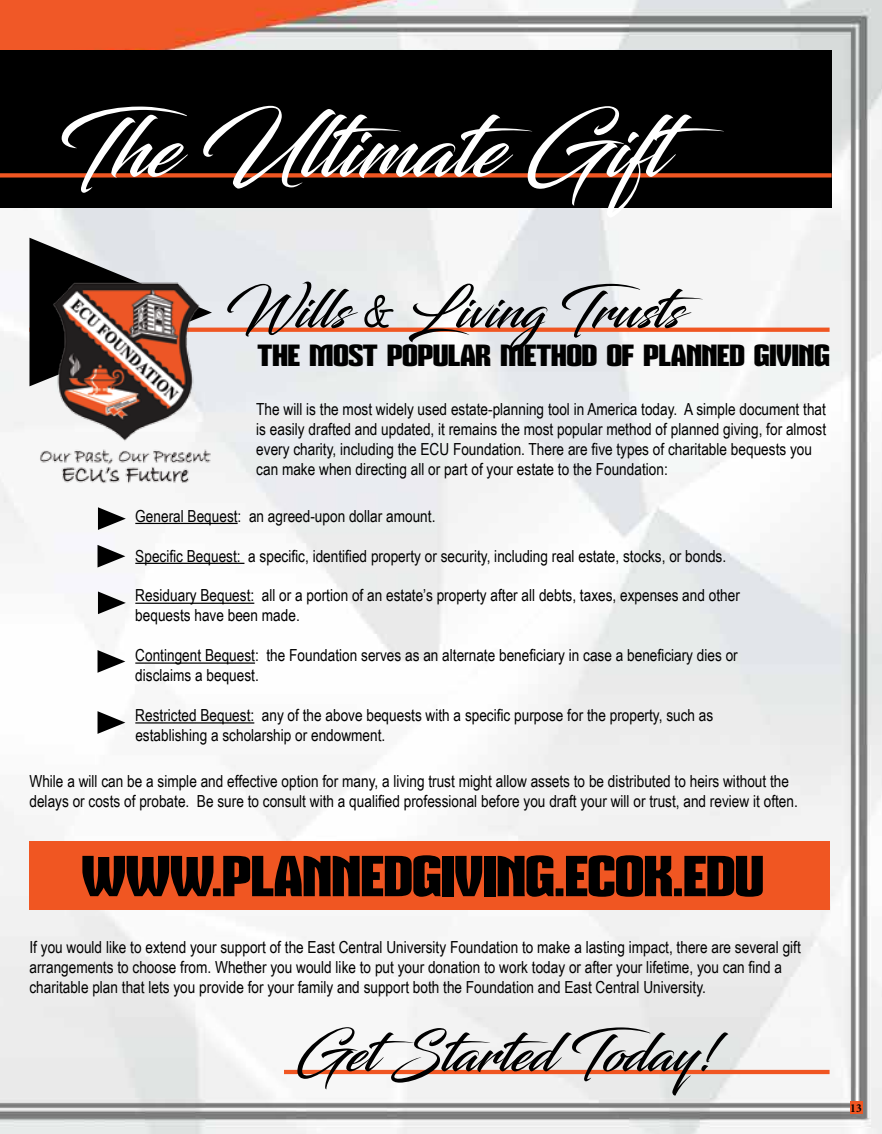
<style>
.page{position:relative;width:882px;height:1134px;background:#fff}
.page>*{position:absolute;margin:0;border:0;box-sizing:border-box;transform-origin:0 0}
.t1{font:84px "Blacksword";color:#fff}
.t2{font:56px "Mikodacs PCS";color:#000}
.t3{font:52.5px "Blacksword";color:#000}
.t4{font:29.75px "Mikodacs PCS";color:#000}
.t5{font:16.62px/19.9px "Arial Narrow";color:#000}
.t6{font:700 condensed 12.25px "Minion Pro";color:#000}
.s1{font-family:"Freestyle Script"}
</style>
<div class="page">
<img style="left:0;top:0;width:882px;height:1134px">
<div style="left:0;top:50px;width:832px;height:157px;background:#000"></div>
<div style="left:0;top:173px;width:832px;height:5px;background:#f05622"></div>
<hr style="left:135px;top:523px;width:103px;height:1px;background:#000">
<hr style="left:135px;top:563px;width:109px;height:1px;background:#000">
<hr style="left:135px;top:603px;width:119px;height:1px;background:#000">
<hr style="left:135px;top:662px;width:120px;height:2px;background:#000">
<hr style="left:135px;top:722px;width:119px;height:2px;background:#000">
<svg style="left:217px;top:328px;width:613px;height:4px;background:#ef5b29"></svg>
<svg style="left:29px;top:238px;width:183px;height:148px;background:#9a9c9f"></svg>
<svg style="left:98px;top:507px;width:28px;height:23px"></svg>
<svg style="left:98px;top:545px;width:27px;height:23px"></svg>
<svg style="left:98px;top:591px;width:28px;height:23px"></svg>
<svg style="left:98px;top:650px;width:27px;height:23px"></svg>
<svg style="left:98px;top:711px;width:27px;height:23px"></svg>
<div style="left:29px;top:841px;width:801px;height:68px;background:#f05622"></div>
<hr style="left:284px;top:1070px;width:546px;height:4px;background:#f05622">
<div style="left:850px;top:1101px;width:13px;height:13px;background:#f05622"></div>
<img style="left:34px;top:280px;width:183px;height:205px">
<h1 class="t1" style="left:57px;top:98px;width:670px">The Ultimate Gift</h1>
<h3 class="t3" style="left:226px;top:279px;width:480px">Wills <span class="s1">&amp;</span> Living Trusts</h3>
<h3 class="t4" style="left:258px;top:337px;width:574px">THE MOST POPULAR METHOD OF PLANNED GIVING</h3>
<p class="t5" style="left:256px;top:398px;width:571px">The will is the most widely used estate-planning tool in America today. A simple document that is easily drafted and updated, it remains the most popular method of planned giving, for almost every charity, including the ECU Foundation. There are five types of charitable bequests you can make when directing all or part of your estate to the Foundation:</p>
<p class="t5" style="left:135px;top:505px;width:302px">General Bequest: an agreed-upon dollar amount.</p>
<p class="t5" style="left:135px;top:545px;width:592px">Specific Bequest: a specific, identified property or security, including real estate, stocks, or bonds.</p>
<p class="t5" style="left:135px;top:585px;width:606px">Residuary Bequest: all or a portion of an estate’s property after all debts, taxes, expenses and other bequests have been made.</p>
<p class="t5" style="left:135px;top:645px;width:604px">Contingent Bequest: the Foundation serves as an alternate beneficiary in case a beneficiary dies or disclaims a bequest.</p>
<p class="t5" style="left:135px;top:705px;width:580px">Restricted Bequest: any of the above bequests with a specific purpose for the property, such as establishing a scholarship or endowment.</p>
<p class="t5" style="left:29px;top:771px;width:770px">While a will can be a simple and effective option for many, a living trust might allow assets to be distributed to heirs without the delays or costs of probate. Be sure to consult with a qualified professional before you draft your will or trust, and review it often.</p>
<h2 class="t2" style="left:82px;top:842px;width:684px">WWW.PLANNEDGIVING.ECOK.EDU</h2>
<p class="t5" style="left:29px;top:937px;width:773px">If you would like to extend your support of the East Central University Foundation to make a lasting impact, there are several gift arrangements to choose from. Whether you would like to put your donation to work today or after your lifetime, you can find a charitable plan that lets you provide for your family and support both the Foundation and East Central University.</p>
<h3 class="t3" style="left:296px;top:1022px;width:424px">GetStarted Today!</h3>
<p class="t6" style="left:850px;top:1099px;width:13px">13</p>
</div>
